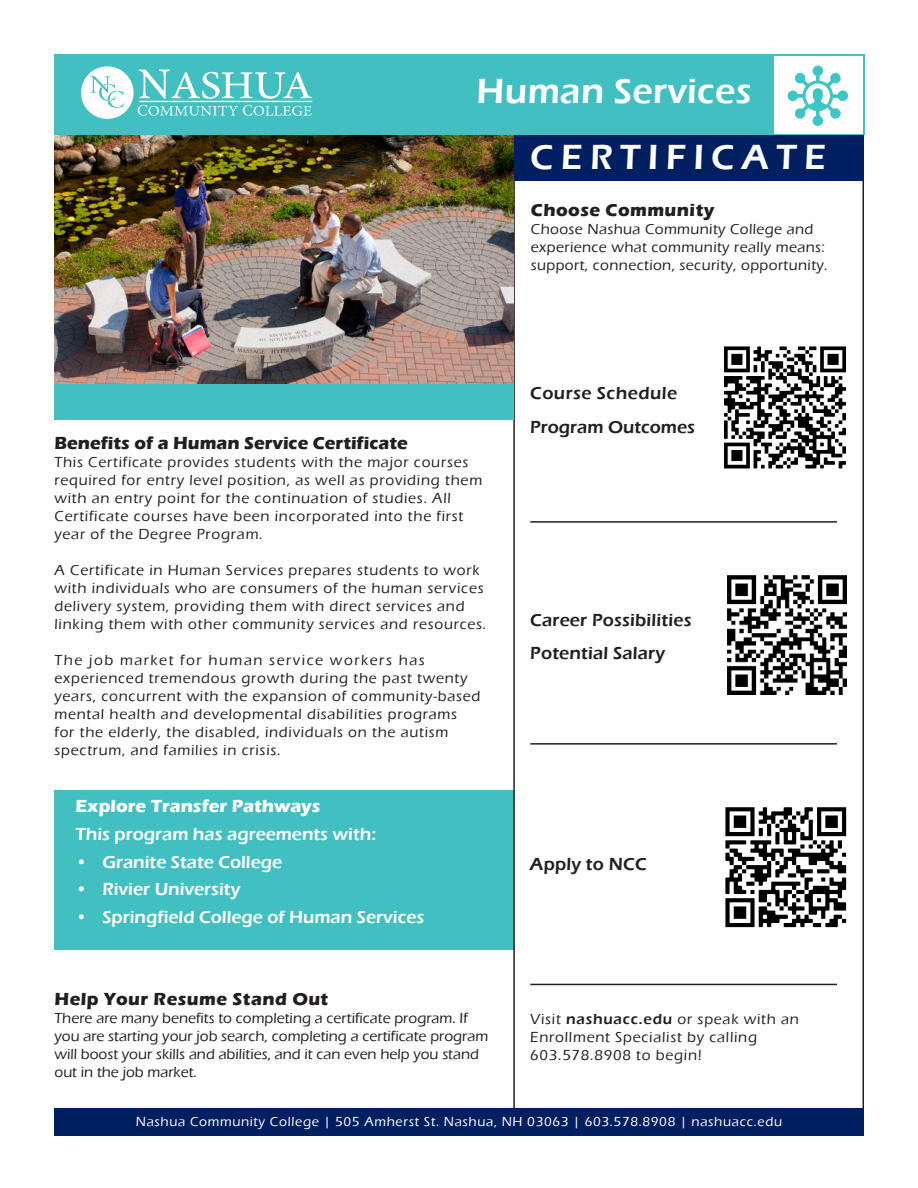
<style>
.page{position:relative;width:918px;height:1188px;background:#fff}
.page>*{position:absolute;margin:0;border:0;box-sizing:border-box;transform-origin:0 0}
.t1{font:600 36px "Eras ITC";letter-spacing:.01em;color:#fff}
.t2{font:600 36px "Eras ITC";letter-spacing:.2em;color:#fff}
.t3{font:600 18px "Eras ITC";color:#fff}
.t4{font:600 18px/33.3px "Eras ITC";letter-spacing:.01em;color:#231f20}
.t5{font:700 18px "Eras ITC";letter-spacing:.025em;color:#231f20}
.t6{font:700 18px "Eras ITC";color:#231f20}
.t7{font:700 18px "Eras ITC";color:#fff}
.t8{font:500 15px/18px "Eras ITC";letter-spacing:.05em;color:#231f20}
.t9{font:500 15px/18px "Eras ITC";color:#231f20}
.t10{font:500 15px/18px "Eras ITC";letter-spacing:.025em;color:#231f20}
.t11{font:500 13.5px "Eras ITC";letter-spacing:.05em;color:#fff}
.s1{font-weight:600}
</style>
<div class="page">
<div style="left:54px;top:790px;width:459px;height:160px;background:#42c0c1"></div>
<img style="left:54px;top:135px;width:459px;height:249px">
<div style="left:54px;top:54px;width:810px;height:81px;background:#42c0c1"></div>
<div style="left:774px;top:56px;width:88px;height:77px;background:#fff"></div>
<svg style="left:788px;top:65px;width:60px;height:61px"></svg>
<svg style="left:81px;top:66px;width:231px;height:53px"></svg>
<div style="left:55px;top:1109px;width:809px;height:27px;background:#001f60"></div>
<div style="left:514px;top:135px;width:350px;height:46px;background:#001f60"></div>
<div style="left:54px;top:384px;width:459px;height:36px;background:#42c0c1"></div>
<hr style="left:530px;top:521px;width:307px;height:2px;background:#231f20">
<hr style="left:530px;top:743px;width:307px;height:2px;background:#231f20">
<hr style="left:530px;top:984px;width:307px;height:1px;background:#231f20">
<img style="left:727px;top:575px;width:120px;height:120px">
<img style="left:724px;top:346px;width:122px;height:123px">
<img style="left:725px;top:807px;width:122px;height:121px">
<h1 class="t1" style="left:477px;top:76px;width:276px">Human Services</h1>
<h1 class="t2" style="left:530px;top:142px;width:297px">CERTIFICATE</h1>
<p class="t5" style="left:531px;top:202px;width:185px">Choose Community</p>
<p class="t10" style="left:531px;top:221px;width:298px">Choose Nashua Community College and experience what community really means: support, connection, security, opportunity.</p>
<p class="t6" style="left:55px;top:435px;width:355px">Benefits of a Human Service Certificate</p>
<p class="t8" style="left:55px;top:454px;width:429px">This Certificate provides students with the major courses required for entry level position, as well as providing them with an entry point for the continuation of studies. All Certificate courses have been incorporated into the first year of the Degree Program.</p>
<p class="t8" style="left:55px;top:562px;width:433px">A Certificate in Human Services prepares students to work with individuals who are consumers of the human services delivery system, providing them with direct services and linking them with other community services and resources.</p>
<p class="t8" style="left:55px;top:652px;width:428px">The job market for human service workers has experienced tremendous growth during the past twenty years, concurrent with the expansion of community-based mental health and developmental disabilities programs for the elderly, the disabled, individuals on the autism spectrum, and families in crisis.</p>
<p class="t7" style="left:75px;top:799px;width:247px">Explore Transfer Pathways</p>
<p class="t3" style="left:75px;top:826px;width:302px">This program has agreements with:</p>
<p class="t3" style="left:75px;top:854px;width:208px">• Granite State College</p>
<p class="t3" style="left:75px;top:882px;width:166px">• Rivier University</p>
<p class="t3" style="left:75px;top:910px;width:351px">• Springfield College of Human Services</p>
<p class="t5" style="left:55px;top:991px;width:275px">Help Your Resume Stand Out</p>
<p class="t9" style="left:55px;top:1010px;width:435px">There are many benefits to completing a certificate program. If you are starting your job search, completing a certificate program will boost your skills and abilities, and it can even help you stand out in the job market.</p>
<p class="t4" style="left:530px;top:377px;width:166px;line-height:34.2px">Course Schedule<br>Program Outcomes</p>
<p class="t4" style="left:530px;top:604px;width:163px">Career Possibilities<br>Potential Salary</p>
<p class="t4" style="left:530px;top:849px;width:118px">Apply to NCC</p>
<p class="t8" style="left:530px;top:1011px;width:270px">Visit <span class="s1">nashuacc.edu</span> or speak with an<br>Enrollment Specialist by calling<br>603.578.8908 to begin!</p>
<p class="t11" style="left:136px;top:1116px;width:648px">Nashua Community College | 505 Amherst St. Nashua, NH 03063 | 603.578.8908 | nashuacc.edu</p>
</div>
